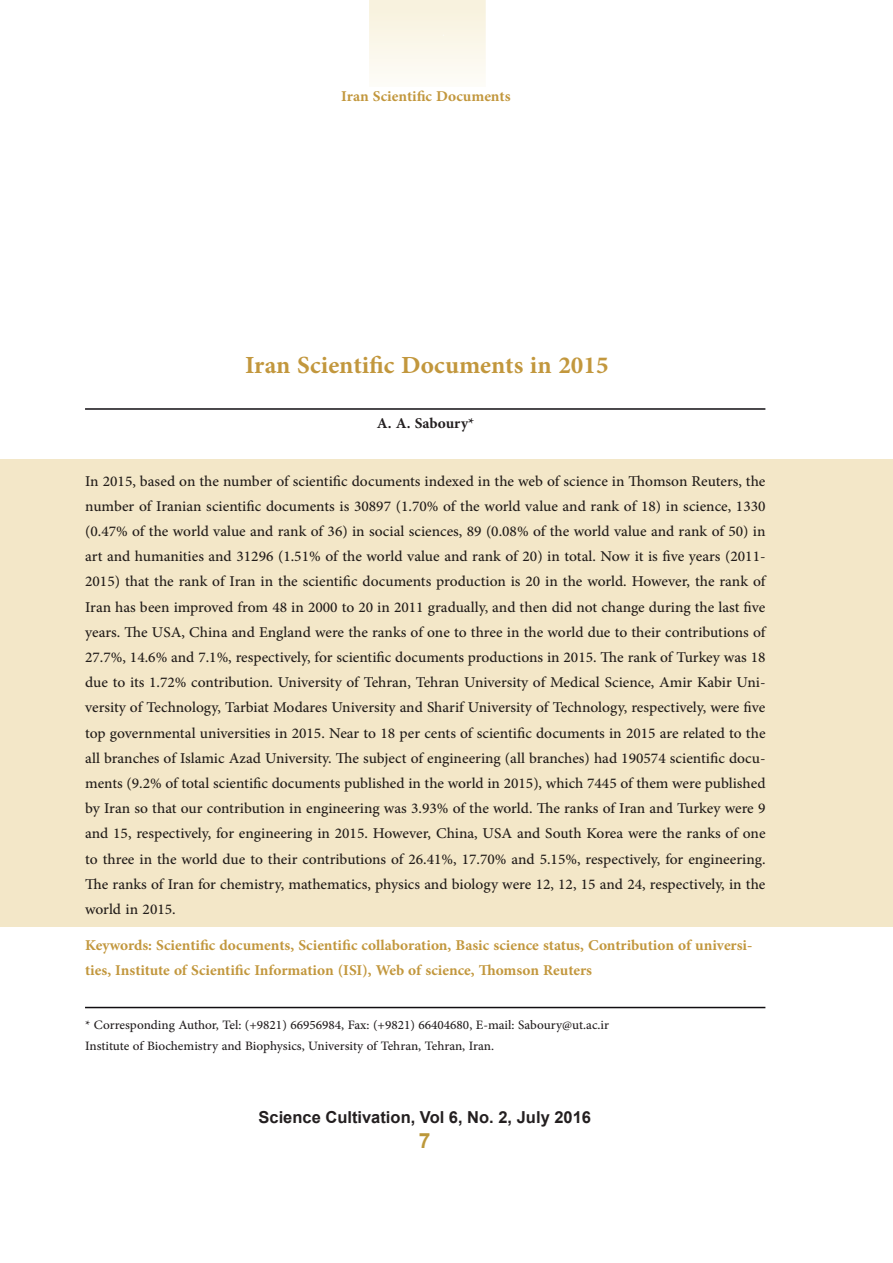
<style>
.page{position:relative;width:893px;height:1263px;background:#fff}
.page>*{position:absolute;margin:0;border:0;box-sizing:border-box;transform-origin:0 0}
.t1{font:700 34.5px "Adobe Arabic";color:#c2973d}
.t2{font:21px/25.2px "Adobe Arabic";color:#231f20;text-align:justify}
.t3{font:700 21px/25.2px "Adobe Arabic";color:#c2973d}
.t4{font:700 21px "Adobe Arabic";color:#231f20}
.t5{font:700 21px "Arial";color:#bc983a}
.t6{font:18px/21.6px "Adobe Arabic";color:#231f20}
.t7{font:700 16.5px "Arial";color:#231f20}
</style>
<div class="page">
<div style="left:0;top:459px;width:893px;height:468px;background:#f3e7c8"></div>
<hr style="left:85px;top:1007px;width:680px;height:1px;background:#110e12">
<hr style="left:85px;top:408px;width:680px;height:2px;background:#110e12">
<p class="t3" style="left:341px;top:81px;width:171px">Iran Scientific Documents</p>
<h1 class="t1" style="left:245px;top:341px;width:365px">Iran Scientific Documents in 2015</h1>
<p class="t4" style="left:377px;top:409px;width:99px">A. A. Saboury*</p>
<p class="t2" style="left:85px;top:466px;width:682px">In 2015, based on the number of scientific documents indexed in the web of science in Thomson Reuters, the number of Iranian scientific documents is 30897 (1.70% of the world value and rank of 18) in science, 1330 (0.47% of the world value and rank of 36) in social sciences, 89 (0.08% of the world value and rank of 50) in art and humanities and 31296 (1.51% of the world value and rank of 20) in total. Now it is five years (2011- 2015) that the rank of Iran in the scientific documents production is 20 in the world. However, the rank of Iran has been improved from 48 in 2000 to 20 in 2011 gradually, and then did not change during the last five years. The USA, China and England were the ranks of one to three in the world due to their contributions of 27.7%, 14.6% and 7.1%, respectively, for scientific documents productions in 2015. The rank of Turkey was 18 due to its 1.72% contribution. University of Tehran, Tehran University of Medical Science, Amir Kabir Uni&shy;versity of Technology, Tarbiat Modares University and Sharif University of Technology, respectively, were five top governmental universities in 2015. Near to 18 per cents of scientific documents in 2015 are related to the all branches of Islamic Azad University. The subject of engineering (all branches) had 190574 scientific docu&shy;ments (9.2% of total scientific documents published in the world in 2015), which 7445 of them were published by Iran so that our contribution in engineering was 3.93% of the world. The ranks of Iran and Turkey were 9 and 15, respectively, for engineering in 2015. However, China, USA and South Korea were the ranks of one to three in the world due to their contributions of 26.41%, 17.70% and 5.15%, respectively, for engineering.<br>The ranks of Iran for chemistry, mathematics, physics and biology were 12, 12, 15 and 24, respectively, in the world in 2015.</p>
<p class="t3" style="left:85px;top:930px;width:669px">Keywords: Scientific documents, Scientific collaboration, Basic science status, Contribution of universi&shy;ties, Institute of Scientific Information (ISI), Web of science, Thomson Reuters</p>
<p class="t6" style="left:85px;top:1011px;width:525px">* Corresponding Author, Tel: (+9821) 66956984, Fax: (+9821) 66404680, E-mail: Saboury@ut.ac.ir<br>Institute of Biochemistry and Biophysics, University of Tehran, Tehran, Iran.</p>
<p class="t7" style="left:258px;top:1106px;width:334px">Science Cultivation, Vol 6, No. 2, July 2016</p>
<p class="t5" style="left:419px;top:1127px;width:13px">7</p>
</div>
